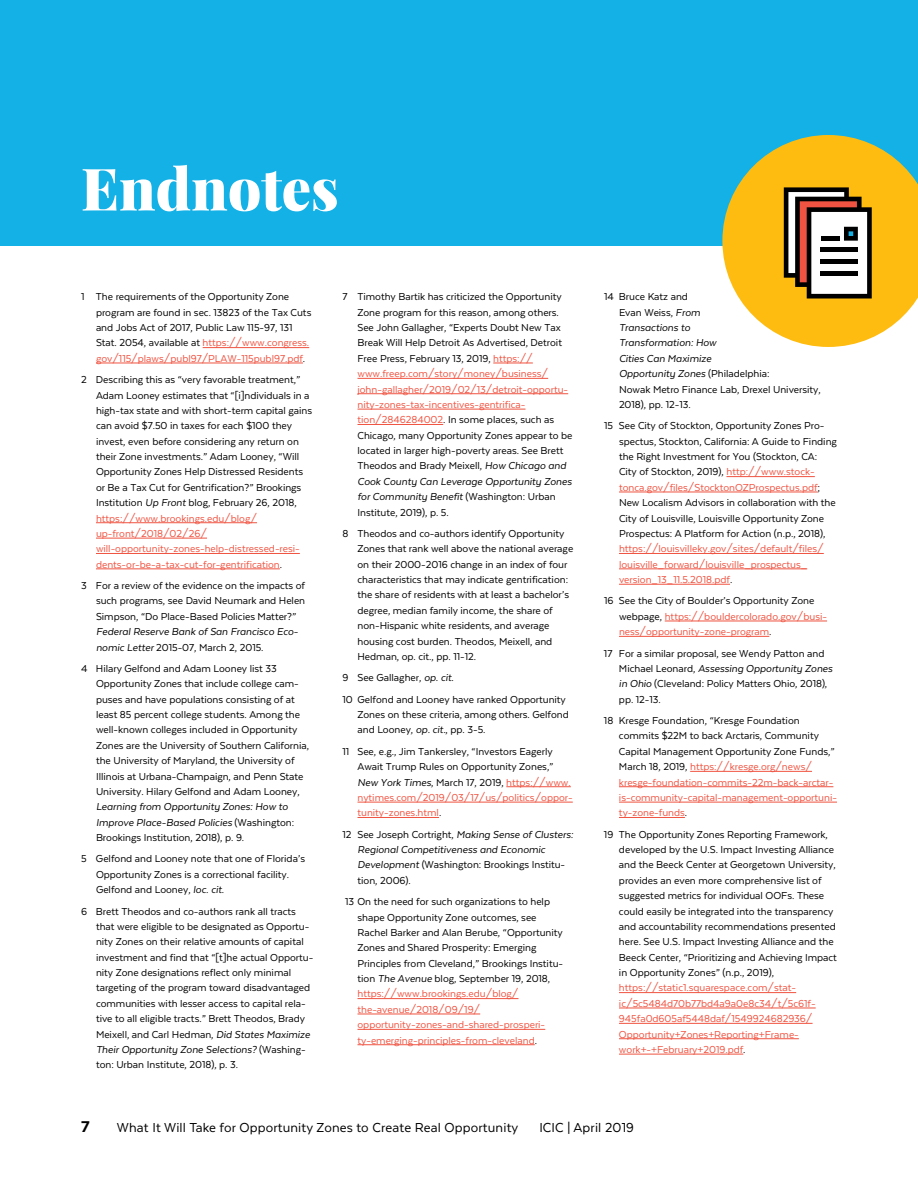
<style>
.page{position:relative;width:918px;height:1188px;background:#fff}
.page>*{position:absolute;margin:0;border:0;box-sizing:border-box;transform-origin:0 0}
.ICIC_NUM_TX{font:900 58.5px "Playfair Display";color:#fff}
.t1{font:800 18px "Texta";color:#000}
.t2{font:15px "Texta";letter-spacing:.01em;color:#000}
.ICIC_Endnotes{font:11.7px/15.3px "Texta";letter-spacing:-.005em;color:#000}
.ICIC_Endnotes-2{font:italic 11.7px/15.3px "Texta";letter-spacing:-.005em;color:#000}
.ICIC_Endnotes-3{font:11.7px/15.3px "Texta";letter-spacing:-.005em;color:#f05341}
.s1{color:#f05341}
.s2{font-style:italic}
.s3{font-style:normal}
.s4{color:#000}
</style>
<div class="page">
<div style="left:0;top:0;width:918px;height:245px;background:#14b1e7"></div>
<hr style="left:203px;top:347px;width:106px;height:1px;background:#f05341">
<hr style="left:96px;top:363px;width:207px;height:1px;background:#f05341">
<hr style="left:96px;top:522px;width:161px;height:1px;background:#f05341">
<hr style="left:96px;top:538px;width:111px;height:1px;background:#f05341">
<hr style="left:96px;top:553px;width:204px;height:1px;background:#f05341">
<hr style="left:96px;top:569px;width:184px;height:1px;background:#f05341">
<hr style="left:493px;top:363px;width:40px;height:1px;background:#f05341">
<hr style="left:357px;top:378px;width:191px;height:1px;background:#f05341">
<hr style="left:357px;top:393px;width:211px;height:1px;background:#f05341">
<hr style="left:357px;top:409px;width:169px;height:1px;background:#f05341">
<hr style="left:357px;top:424px;width:86px;height:1px;background:#f05341">
<hr style="left:506px;top:786px;width:65px;height:1px;background:#f05341">
<hr style="left:357px;top:802px;width:216px;height:1px;background:#f05341">
<hr style="left:357px;top:817px;width:82px;height:1px;background:#f05341">
<hr style="left:357px;top:998px;width:162px;height:1px;background:#f05341">
<hr style="left:357px;top:1014px;width:123px;height:1px;background:#f05341">
<hr style="left:357px;top:1029px;width:188px;height:1px;background:#f05341">
<hr style="left:357px;top:1044px;width:178px;height:1px;background:#f05341">
<hr style="left:726px;top:476px;width:89px;height:1px;background:#f05341">
<hr style="left:619px;top:492px;width:199px;height:1px;background:#f05341">
<hr style="left:619px;top:553px;width:205px;height:1px;background:#f05341">
<hr style="left:619px;top:569px;width:188px;height:1px;background:#f05341">
<hr style="left:619px;top:584px;width:111px;height:1px;background:#f05341">
<hr style="left:665px;top:621px;width:162px;height:1px;background:#f05341">
<hr style="left:619px;top:636px;width:150px;height:1px;background:#f05341">
<hr style="left:690px;top:771px;width:122px;height:1px;background:#f05341">
<hr style="left:619px;top:786px;width:214px;height:1px;background:#f05341">
<hr style="left:619px;top:802px;width:218px;height:1px;background:#f05341">
<hr style="left:619px;top:817px;width:66px;height:1px;background:#f05341">
<hr style="left:619px;top:992px;width:177px;height:1px;background:#f05341">
<hr style="left:619px;top:1008px;width:197px;height:1px;background:#f05341">
<hr style="left:619px;top:1023px;width:194px;height:1px;background:#f05341">
<hr style="left:619px;top:1038px;width:180px;height:1px;background:#f05341">
<hr style="left:619px;top:1054px;width:124px;height:1px;background:#f05341">
<svg style="left:722px;top:135px;width:196px;height:212px"></svg>
<p class="ICIC_NUM_TX" style="left:81px;top:142px;width:259px">Endnotes</p>
<p class="ICIC_Endnotes" style="left:96px;top:289px;width:217px;text-indent:-15px">1 The requirements of the Opportunity Zone program are found in sec. 13823 of the Tax Cuts and Jobs Act of 2017, Public Law 115-97, 131<br>Stat. 2054, available at <span class="s1">https://www.congress. gov/115/plaws/publ97/PLAW-115publ97.pdf</span>.</p>
<p class="ICIC_Endnotes" style="left:96px;top:372px;width:218px;text-indent:-15px">2 Describing this as “very favorable treatment,” Adam Looney estimates that “[i]ndividuals in a high-tax state and with short-term capital gains can avoid $7.50 in taxes for each $100 they invest, even before considering any return on their Zone investments.” Adam Looney, “Will Opportunity Zones Help Distressed Residents or Be a Tax Cut for Gentrification?” Brookings Institution <span class="s2">Up Front</span> blog, February 26, 2018, <span class="s1">https://www.brookings.edu/blog/ up-front/2018/02/26/ will-opportunity-zones-help-distressed-resi&shy;dents-or-be-a-tax-cut-for-gentrification</span>.</p>
<p class="ICIC_Endnotes" style="left:96px;top:578px;width:211px;text-indent:-15px">3 For a review of the evidence on the impacts of such programs, see David Neumark and Helen Simpson, “Do Place-Based Policies Matter?” <span class="s2">Federal Reserve Bank of San Francisco Eco&shy;nomic Letter</span> 2015-07, March 2, 2015.</p>
<p class="ICIC_Endnotes" style="left:96px;top:661px;width:215px;text-indent:-15px">4 Hilary Gelfond and Adam Looney list 33<br>Opportunity Zones that include college cam&shy;puses and have populations consisting of at least 85 percent college students. Among the well-known colleges included in Opportunity Zones are the University of Southern California, the University of Maryland, the University of Illinois at Urbana-Champaign, and Penn State University. Hilary Gelfond and Adam Looney, <span class="s2">Learning from Opportunity Zones: How to Improve Place-Based Policies</span> (Washington:<br>Brookings Institution, 2018), p. 9.</p>
<p class="ICIC_Endnotes" style="left:96px;top:851px;width:211px;text-indent:-15px">5 Gelfond and Looney note that one of Florida’s<br>Opportunity Zones is a correctional facility.<br>Gelfond and Looney, <span class="s2">loc. cit</span>.</p>
<p class="ICIC_Endnotes" style="left:96px;top:903px;width:219px;text-indent:-15px">6 Brett Theodos and co-authors rank all tracts that were eligible to be designated as Opportu&shy;nity Zones on their relative amounts of capital investment and find that “[t]he actual Opportu&shy;nity Zone designations reflect only minimal targeting of the program toward disadvantaged communities with lesser access to capital rela&shy;tive to all eligible tracts.” Brett Theodos, Brady Meixell, and Carl Hedman, <span class="s2">Did States Maximize Their Opportunity Zone Selections?</span> (Washing&shy;ton: Urban Institute, 2018), p. 3.</p>
<p class="ICIC_Endnotes" style="left:357px;top:289px;width:217px;text-indent:-15px">7 Timothy Bartik has criticized the Opportunity Zone program for this reason, among others.<br>See John Gallagher, “Experts Doubt New Tax Break Will Help Detroit As Advertised, Detroit Free Press, February 13, 2019, <span class="s1">https:// www.freep.com/story/money/business/ john-gallagher/2019/02/13/detroit-opportu&shy;nity-zones-tax-incentives-gentrifica&shy;tion/2846284002</span>. In some places, such as Chicago, many Opportunity Zones appear to be located in larger high-poverty areas. See Brett Theodos and Brady Meixell, <span class="s2">How Chicago and Cook County Can Leverage Opportunity Zones for Community Benefit</span> (Washington: Urban Institute, 2019), p. 5.</p>
<p class="ICIC_Endnotes" style="left:357px;top:526px;width:217px;text-indent:-15px">8 Theodos and co-authors identify Opportunity Zones that rank well above the national average on their 2000-2016 change in an index of four characteristics that may indicate gentrification: the share of residents with at least a bachelor’s degree, median family income, the share of non-Hispanic white residents, and average housing cost burden. Theodos, Meixell, and Hedman, op. cit., pp. 11-12.</p>
<p class="ICIC_Endnotes" style="left:342px;top:670px;width:113px">9 See Gallagher, <span class="s2">op. cit</span>.</p>
<p class="ICIC_Endnotes" style="left:357px;top:691px;width:213px;text-indent:-15px">10 Gelfond and Looney have ranked Opportunity<br>Zones on these criteria, among others. Gelfond and Looney, <span class="s2">op. cit.</span>, pp. 3-5.</p>
<p class="ICIC_Endnotes" style="left:357px;top:744px;width:217px;text-indent:-15px">11 See, e.g., Jim Tankersley, “Investors Eagerly Await Trump Rules on Opportunity Zones,” <span class="s2">New York Times</span>, March 17, 2019, <span class="s1">https://www. nytimes.com/2019/03/17/us/politics/oppor&shy;tunity-zones.html</span>.</p>
<p class="ICIC_Endnotes-2" style="left:357px;top:826px;width:217px;text-indent:-15px"><span class="s3">12 See Joseph Cortright,</span> Making Sense of Clusters:<br>Regional Competitiveness and Economic Development <span class="s3">(Washington: Brookings Institu&shy;tion, 2006).</span></p>
<p class="ICIC_Endnotes" style="left:357px;top:894px;width:207px;text-indent:-12px">13 On the need for such organizations to help shape Opportunity Zone outcomes, see Rachel Barker and Alan Berube, “Opportunity Zones and Shared Prosperity: Emerging Principles from Cleveland,” Brookings Institu&shy;tion <span class="s2">The Avenue</span> blog, September 19, 2018, <span class="s1">https://www.brookings.edu/blog/ the-avenue/2018/09/19/ opportunity-zones-and-shared-prosperi&shy;ty-emerging-principles-from-cleveland</span>.</p>
<p class="ICIC_Endnotes" style="left:619px;top:289px;width:203px;text-indent:-15px">14 Bruce Katz and<br>Evan Weiss, <span class="s2">From<br>Transactions to<br>Transformation: How<br>Cities Can Maximize<br>Opportunity Zones</span> (Philadelphia:<br>Nowak Metro Finance Lab, Drexel University,<br>2018), pp. 12-13.</p>
<p class="ICIC_Endnotes" style="left:619px;top:418px;width:219px;text-indent:-15px">15 See City of Stockton, Opportunity Zones Pro&shy;spectus, Stockton, California: A Guide to Finding the Right Investment for You (Stockton, CA:<br>City of Stockton, 2019), <span class="s1">http://www.stock&shy;tonca.gov/files/StocktonOZProspectus.pdf</span>; New Localism Advisors in collaboration with the City of Louisville, Louisville Opportunity Zone Prospectus: A Platform for Action (n.p., 2018), <span class="s1">https://louisvilleky.gov/sites/default/files/ louisville_forward/louisville_prospectus_ version_13_11.5.2018.pdf</span>.</p>
<p class="ICIC_Endnotes-3" style="left:619px;top:593px;width:210px;text-indent:-15px"><span class="s4">16 See the City of Boulder’s Opportunity Zone webpage,</span> https://bouldercolorado.gov/busi&shy;ness/opportunity-zone-program<span class="s4">.</span></p>
<p class="ICIC_Endnotes" style="left:619px;top:645px;width:215px;text-indent:-15px">17 For a similar proposal, see Wendy Patton and Michael Leonard, <span class="s2">Assessing Opportunity Zones in Ohio</span> (Cleveland: Policy Matters Ohio, 2018), pp. 12-13.</p>
<p class="ICIC_Endnotes" style="left:619px;top:713px;width:219px;text-indent:-15px">18 Kresge Foundation, “Kresge Foundation commits $22M to back Arctaris, Community Capital Management Opportunity Zone Funds,” March 18, 2019, <span class="s1">https://kresge.org/news/ kresge-foundation-commits-22m-back-arctar&shy;is-community-capital-management-opportuni&shy;ty-zone-funds</span>.</p>
<p class="ICIC_Endnotes" style="left:619px;top:826px;width:219px;text-indent:-15px">19 The Opportunity Zones Reporting Framework, developed by the U.S. Impact Investing Alliance and the Beeck Center at Georgetown University, provides an even more comprehensive list of suggested metrics for individual OOFs. These could easily be integrated into the transparency and accountability recommendations presented here. See U.S. Impact Investing Alliance and the Beeck Center, “Prioritizing and Achieving Impact in Opportunity Zones” (n.p., 2019), <span class="s1">https://static1.squarespace.com/stat&shy;ic/5c5484d70b77bd4a9a0e8c34/t/5c61f-945fa0d605af5448daf/1549924682936/ Opportunity+Zones+Reporting+Frame&shy;work+-+February+2019.pdf</span>.</p>
<h2 class="t1" style="left:81px;top:1118px;width:10px">7</h2>
<p class="t2" style="left:117px;top:1120px;width:403px">What It Will Take for Opportunity Zones to Create Real Opportunity</p>
<p class="t2" style="left:539px;top:1120px;width:96px">ICIC | April 2019</p>
</div>
